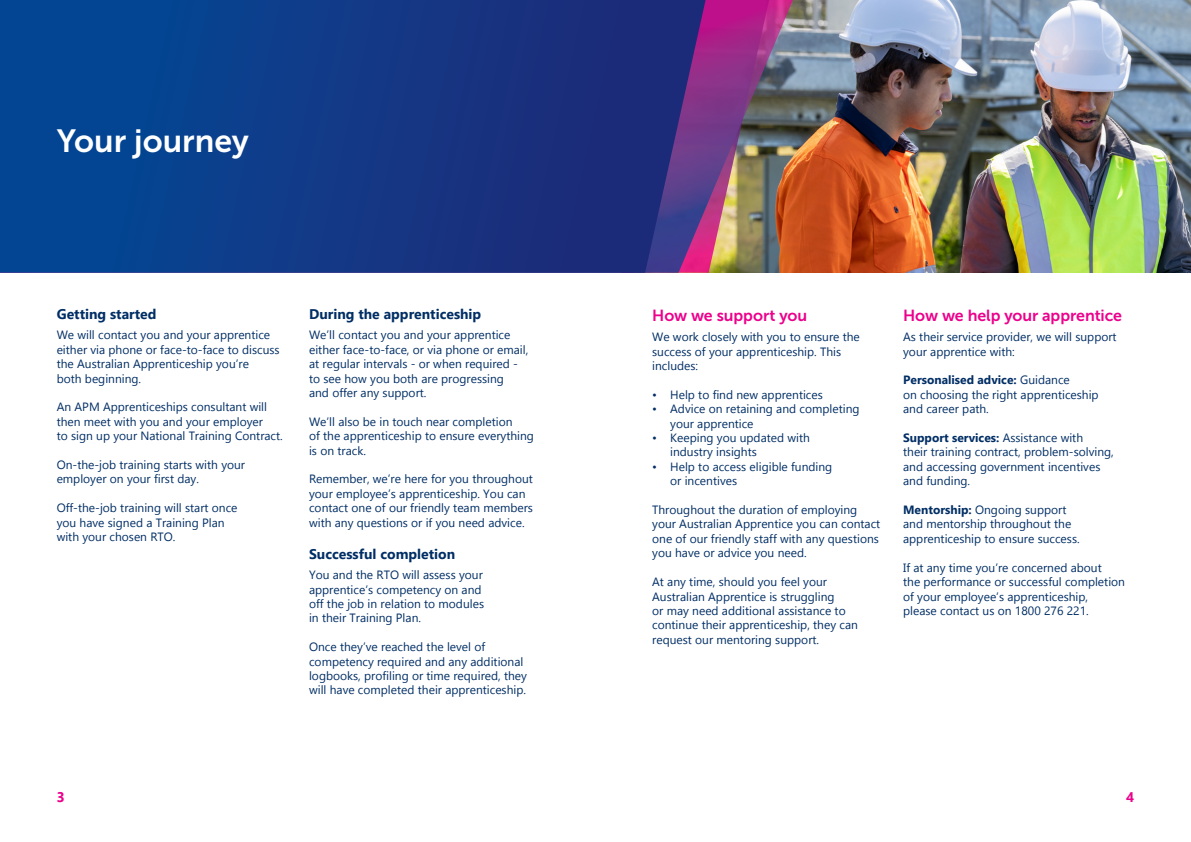
<style>
.page{position:relative;width:1191px;height:842px;background:#fff}
.page>*{position:absolute;margin:0;border:0;box-sizing:border-box;transform-origin:0 0}
.t1{font:32px "Museo Sans 700";color:#fff}
.t2{font:16px "Museo Sans 700";letter-spacing:-.005em;color:#ec008c}
.t3{font:700 14px "Gadugi";color:#002e65}
.t4{font:700 14px "Gadugi";color:#ec008c}
.t5{font:12px/14.4px "Gadugi";color:#002e65}
.s1{font-weight:700}
</style>
<div class="page">
<img style="left:796px;top:0;width:395px;height:273px">
<img style="left:705px;top:0;width:91px;height:273px">
<svg style="left:0;top:0;width:705px;height:273px;background:#133986"></svg>
<h1 class="t1" style="left:57px;top:123px;width:194px">Your journey</h1>
<p class="t3" style="left:57px;top:306px;width:101px">Getting started</p>
<p class="t5" style="left:57px;top:328px;width:224px">We will contact you and your apprentice either via phone or face-to-face to discuss the Australian Apprenticeship you’re<br>both beginning.</p>
<p class="t5" style="left:57px;top:400px;width:228px">An APM Apprenticeships consultant will then meet with you and your employer<br>to sign up your National Training Contract.</p>
<p class="t5" style="left:57px;top:458px;width:190px">On-the-job training starts with your employer on your first day.</p>
<p class="t5" style="left:57px;top:501px;width:182px">Off-the-job training will start once you have signed a Training Plan with your chosen RTO.</p>
<p class="t3" style="left:309px;top:306px;width:174px">During the apprenticeship</p>
<p class="t5" style="left:309px;top:328px;width:221px">We’ll contact you and your apprentice either face-to-face, or via phone or email, at regular intervals - or when required - to see how you both are progressing<br>and offer any support.</p>
<p class="t5" style="left:309px;top:414px;width:226px">We’ll also be in touch near completion<br>of the apprenticeship to ensure everything is on track.</p>
<p class="t5" style="left:309px;top:472px;width:225px">Remember, we’re here for you throughout your employee’s apprenticeship. You can contact one of our friendly team members with any questions or if you need advice.</p>
<p class="t3" style="left:309px;top:546px;width:148px">Successful completion</p>
<p class="t5" style="left:309px;top:568px;width:176px">You and the RTO will assess your apprentice’s competency on and off the job in relation to modules in their Training Plan.</p>
<p class="t5" style="left:309px;top:640px;width:219px">Once they’ve reached the level of competency required and any additional logbooks, profiling or time required, they will have completed their apprenticeship.</p>
<h2 class="t2" style="left:652px;top:307px;width:156px">How we support you</h2>
<p class="t5" style="left:652px;top:330px;width:209px">We work closely with you to ensure the success of your apprenticeship. This includes:</p>
<p class="t5" style="left:652px;top:387px;width:172px">• Help to find new apprentices</p>
<p class="t5" style="left:670px;top:402px;width:191px;text-indent:-18px">• Advice on retaining and completing your apprentice</p>
<p class="t5" style="left:670px;top:431px;width:141px;text-indent:-18px">• Keeping you updated with industry insights</p>
<p class="t5" style="left:670px;top:459px;width:164px;text-indent:-18px">• Help to access eligible funding or incentives</p>
<p class="t5" style="left:652px;top:503px;width:230px">Throughout the duration of employing your Australian Apprentice you can contact one of our friendly staff with any questions you have or advice you need.</p>
<p class="t5" style="left:652px;top:575px;width:207px">At any time, should you feel your Australian Apprentice is struggling<br>or may need additional assistance to continue their apprenticeship, they can request our mentoring support.</p>
<h2 class="t2" style="left:903px;top:307px;width:220px">How we help your apprentice</h2>
<p class="t5" style="left:903px;top:330px;width:215px">As their service provider, we will support your apprentice with:</p>
<p class="t5" style="left:903px;top:373px;width:197px"><span class="s1">Personalised advice:</span> Guidance<br>on choosing the right apprenticeship and career path.</p>
<p class="t5" style="left:903px;top:431px;width:212px"><span class="s1">Support services:</span> Assistance with<br>their training contract, problem-solving, and accessing government incentives and funding.</p>
<p class="t5" style="left:903px;top:503px;width:178px"><span class="s1">Mentorship:</span> Ongoing support and mentorship throughout the apprenticeship to ensure success.</p>
<p class="t5" style="left:903px;top:560px;width:223px">If at any time you’re concerned about<br>the performance or successful completion of your employee’s apprenticeship,<br>please contact us on 1800 276 221.</p>
<p class="t4" style="left:57px;top:789px;width:10px">3</p>
<p class="t4" style="left:1126px;top:789px;width:10px">4</p>
</div>
